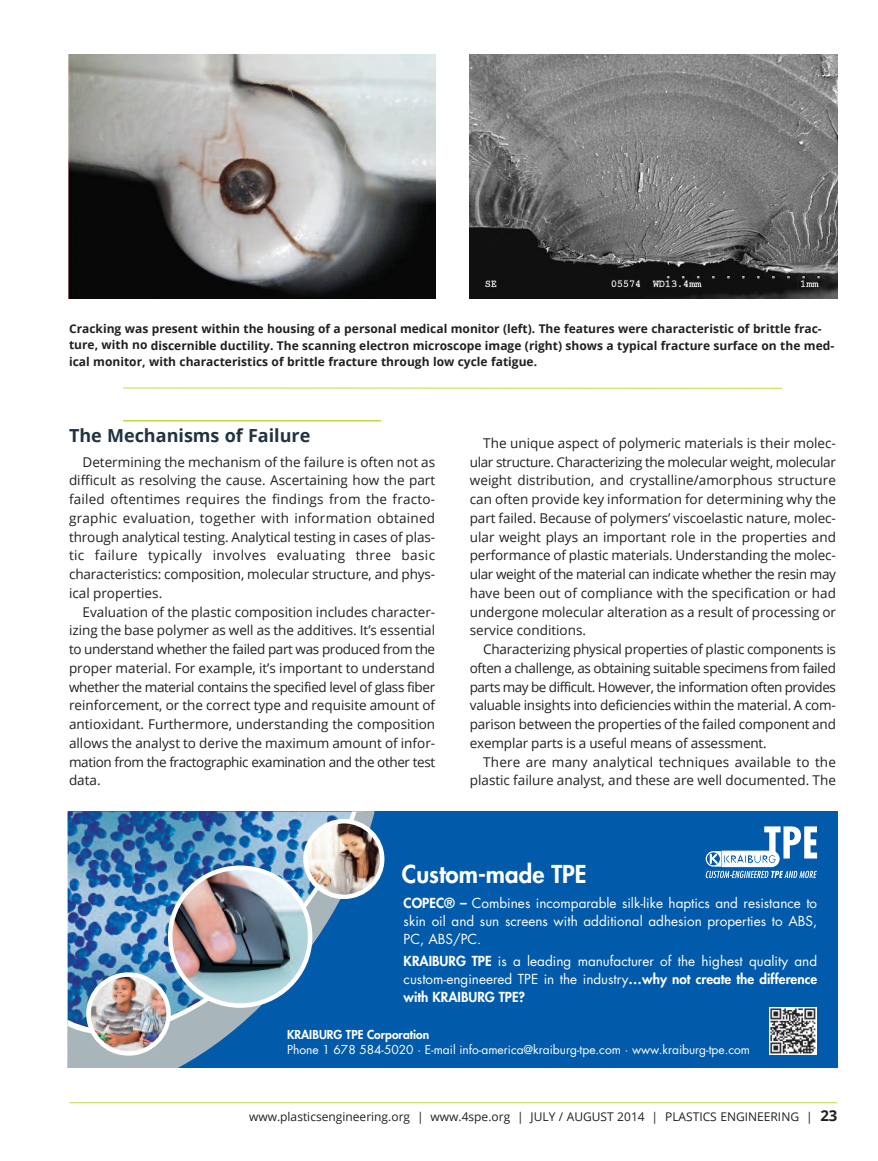
<style>
.page{position:relative;width:878px;height:1161px;background:#fff}
.page>*{position:absolute;margin:0;border:0;box-sizing:border-box;transform-origin:0 0}
.t1{font:800 24px "Futura LT";color:#fff}
.t2{font:700 18px "Open Sans";color:#213242}
.t3{font:13.5px/18.8px "Open Sans";letter-spacing:-.005em;color:#231f20;text-align:justify}
.t4{font:13.5px/18px "Futura LT";color:#fff;text-align:justify}
.t5{font:700 12px/16.5px "Open Sans";color:#231f20}
.t6{font:12px "Open Sans";color:#231f20}
.t7{font:12px "Futura LT";color:#fff}
.t8{font:800 12px "Futura LT";color:#fff}
.s1{font-weight:800}
.s2{font-weight:700;font-size:15px}
</style>
<div class="page">
<hr style="left:123px;top:420px;width:258px;height:2px;background:#c2d83f">
<hr style="left:69px;top:1103px;width:768px;height:1px;background:#c2d83f">
<img style="left:69px;top:54px;width:366px;height:244px">
<img style="left:470px;top:54px;width:367px;height:245px">
<hr style="left:123px;top:388px;width:659px;height:1px;background:#c2d83f">
<div style="left:68px;top:812px;width:769px;height:256px;background:#015aaa"></div>
<img style="left:769px;top:1007px;width:47px;height:47px">
<svg style="left:705px;top:826px;width:112px;height:52px"></svg>
<svg style="left:68px;top:812px;width:307px;height:256px"></svg>
<img style="left:305px;top:821px;width:77px;height:74px">
<div style="left:303px;top:819px;width:81px;height:80px;border:4px solid #fff;border-radius:50%"></div>
<img style="left:88px;top:975px;width:80px;height:77px">
<div style="left:86px;top:972px;width:85px;height:84px;border:4px solid #fff;border-radius:50%"></div>
<img style="left:170px;top:868px;width:140px;height:138px;border-radius:50%">
<div style="left:168px;top:866px;width:144px;height:142px;border:4px solid #fff;border-radius:50%"></div>
<p class="t5" style="left:69px;top:320px;width:766px">Cracking was present within the housing of a personal medical monitor (left). The features were characteristic of brittle frac&shy;ture, with no discernible ductility. The scanning electron microscope image (right) shows a typical fracture surface on the med&shy;ical monitor, with characteristics of brittle fracture through low cycle fatigue.</p>
<h2 class="t2" style="left:69px;top:423px;width:243px">The Mechanisms of Failure</h2>
<p class="t3" style="left:69px;top:452px;width:367px;text-indent:14px">Determining the mechanism of the failure is often not as difficult as resolving the cause. Ascertaining how the part failed oftentimes requires the findings from the fracto&shy;graphic evaluation, together with information obtained through analytical testing. Analytical testing in cases of plas&shy;tic failure typically involves evaluating three basic characteristics: composition, molecular structure, and phys&shy;ical properties.</p>
<p class="t3" style="left:69px;top:602px;width:367px;text-indent:14px">Evaluation of the plastic composition includes character&shy;izing the base polymer as well as the additives. It’s essential to understand whether the failed part was produced from the proper material. For example, it’s important to understand whether the material contains the specified level of glass fiber reinforcement, or the correct type and requisite amount of antioxidant. Furthermore, understanding the composition allows the analyst to derive the maximum amount of infor&shy;mation from the fractographic examination and the other test data.</p>
<p class="t3" style="left:470px;top:433px;width:367px;text-indent:14px">The unique aspect of polymeric materials is their molec&shy;ular structure. Characterizing the molecular weight, molecular weight distribution, and crystalline/amorphous structure can often provide key information for determining why the part failed. Because of polymers’ viscoelastic nature, molec&shy;ular weight plays an important role in the properties and performance of plastic materials. Understanding the molec&shy;ular weight of the material can indicate whether the resin may have been out of compliance with the specification or had undergone molecular alteration as a result of processing or service conditions.</p>
<p class="t3" style="left:470px;top:639px;width:367px;text-indent:14px">Characterizing physical properties of plastic components is often a challenge, as obtaining suitable specimens from failed parts may be difficult. However, the information often provides valuable insights into deficiencies within the material. A com&shy;parison between the properties of the failed component and exemplar parts is a useful means of assessment.</p>
<p class="t3" style="left:470px;top:752px;width:367px;text-align:right">There are many analytical techniques available to the plastic failure analyst, and these are well documented. The</p>
<h1 class="t1" style="left:402px;top:864px;width:186px">Custom-made TPE</h1>
<p class="t4" style="left:403px;top:895px;width:415px"><span class="s1">COPEC® –</span> Combines incomparable silk-like haptics and resistance to skin oil and sun screens with additional adhesion properties to ABS, PC, ABS/PC.</p>
<p class="t4" style="left:403px;top:953px;width:415px"><span class="s1">KRAIBURG TPE</span> is a leading manufacturer of the highest quality and custom-engineered TPE in the industry<span class="s1">…why not create the difference with KRAIBURG TPE?</span></p>
<p class="t8" style="left:287px;top:1030px;width:144px">KRAIBURG TPE Corporation</p>
<p class="t7" style="left:287px;top:1044px;width:464px">Phone 1 678 584-5020 · E-mail info-america@kraiburg-tpe.com · www.kraiburg-tpe.com</p>
<p class="t6" style="left:249px;top:1108px;width:590px">www.plasticsengineering.org | www.4spe.org | JUlY / AUGUST 2014 | PlASTICS EnGInEERInG | <span class="s2">23</span></p>
</div>
